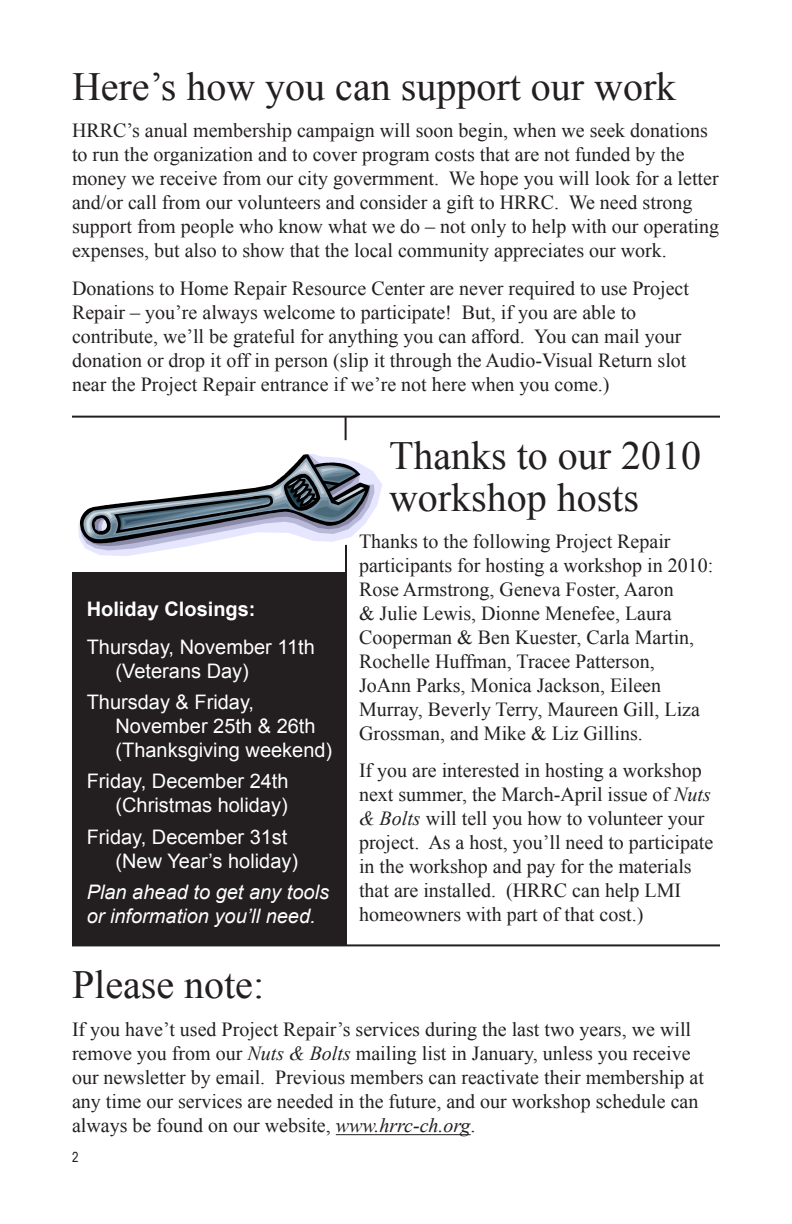
<style>
.page{position:relative;width:792px;height:1224px;background:#fff}
.page>*{position:absolute;margin:0;border:0;box-sizing:border-box;transform-origin:0 0}
.Main_Story_Title__SE{font:40px/42px "Times New Roman";color:#231f20}
.Main_Story_Text{font:20px/24px "Times New Roman";color:#231f20}
.Main_Story_Title__SE-2{font:20px/24px "Times New Roman";color:#231f20}
.call-reverse_subhead{font:20px "Arial";color:#fff}
.call-reverse_subhead-2{font:italic 20px/24px "Arial";color:#fff}
.call-reverse_subhead-3{font:700 20px "Arial";color:#fff}
.pg_-left__EVEN{font:14px "Arial Narrow";color:#231f20}
.s1{font-style:italic}
</style>
<div class="page">
<hr style="left:72px;top:416px;width:648px;height:2px;background:#231f20">
<hr style="left:72px;top:944px;width:648px;height:2px;background:#231f20">
<div style="left:72px;top:572px;width:274px;height:372px;background:#231f20"></div>
<hr style="left:345px;top:612px;width:2px;height:21px;background:#231f20">
<hr style="left:336px;top:1134px;width:135px;height:1px;background:#231f20">
<hr style="left:345px;top:417px;width:2px;height:23px;background:#231f20">
<svg style="left:78px;top:454px;width:304px;height:102px"></svg>
<hr style="left:345px;top:545px;width:2px;height:31px;background:#231f20">
<p class="Main_Story_Title__SE" style="left:72px;top:65px;width:606px">Here’s how you can support our work</p>
<p class="Main_Story_Text" style="left:72px;top:118px;width:649px">HRRC’s anual membership campaign will soon begin, when we seek donations to run the organization and to cover program costs that are not funded by the money we receive from our city govermment. We hope you will look for a letter and/or call from our volunteers and consider a gift to HRRC. We need strong support from people who know what we do – not only to help with our operating expenses, but also to show that the local community appreciates our work.</p>
<p class="Main_Story_Text" style="left:72px;top:276px;width:619px">Donations to Home Repair Resource Center are never required to use Project Repair – you’re always welcome to participate! But, if you are able to contribute, we’ll be grateful for anything you can afford. You can mail your donation or drop it off in person (slip it through the Audio-Visual Return slot near the Project Repair entrance if we’re not here when you come.)</p>
<p class="call-reverse_subhead-3" style="left:87px;top:595px;width:170px">Holiday Closings:</p>
<p class="call-reverse_subhead" style="left:87px;top:634px;width:230px">Thursday, November 11th</p>
<p class="call-reverse_subhead" style="left:116px;top:658px;width:135px">(Veterans Day)</p>
<p class="call-reverse_subhead" style="left:87px;top:689px;width:169px">Thursday &amp; Friday,</p>
<p class="call-reverse_subhead" style="left:116px;top:713px;width:202px">November 25th &amp; 26th</p>
<p class="call-reverse_subhead" style="left:116px;top:737px;width:218px">(Thanksgiving weekend)</p>
<p class="call-reverse_subhead" style="left:87px;top:768px;width:203px">Friday, December 24th</p>
<p class="call-reverse_subhead" style="left:116px;top:792px;width:174px">(Christmas holiday)</p>
<p class="call-reverse_subhead" style="left:87px;top:824px;width:202px">Friday, December 31st</p>
<p class="call-reverse_subhead" style="left:116px;top:848px;width:184px">(New Year’s holiday)</p>
<p class="call-reverse_subhead-2" style="left:87px;top:880px;width:244px">Plan ahead to get any tools or information you’ll need.</p>
<p class="Main_Story_Title__SE" style="left:389px;top:434px;width:314px">Thanks to our 2010 workshop hosts</p>
<p class="Main_Story_Title__SE-2" style="left:359px;top:529px;width:356px">Thanks to the following Project Repair participants for hosting a workshop in 2010:<br>Rose Armstrong, Geneva Foster, Aaron<br>&amp; Julie Lewis, Dionne Menefee, Laura Cooperman &amp; Ben Kuester, Carla Martin, Rochelle Huffman, Tracee Patterson,<br>JoAnn Parks, Monica Jackson, Eileen Murray, Beverly Terry, Maureen Gill, Liza Grossman, and Mike &amp; Liz Gillins.</p>
<p class="Main_Story_Title__SE-2" style="left:359px;top:758px;width:356px">If you are interested in hosting a workshop next summer, the March-April issue of <span class="s1">Nuts &amp; Bolts</span> will tell you how to volunteer your project. As a host, you’ll need to participate in the workshop and pay for the materials that are installed. (HRRC can help LMI homeowners with part of that cost.)</p>
<p class="Main_Story_Title__SE" style="left:72px;top:963px;width:194px">Please note:</p>
<p class="Main_Story_Text" style="left:72px;top:1017px;width:634px">If you have’t used Project Repair’s services during the last two years, we will remove you from our <span class="s1">Nuts &amp; Bolts</span> mailing list in January, unless you receive our newsletter by email. Previous members can reactivate their membership at any time our services are needed in the future, and our workshop schedule can always be found on our website, <span class="s1">www.hrrc-ch.org</span>.</p>
<p class="pg_-left__EVEN" style="left:72px;top:1147px;width:8px">2</p>
</div>
